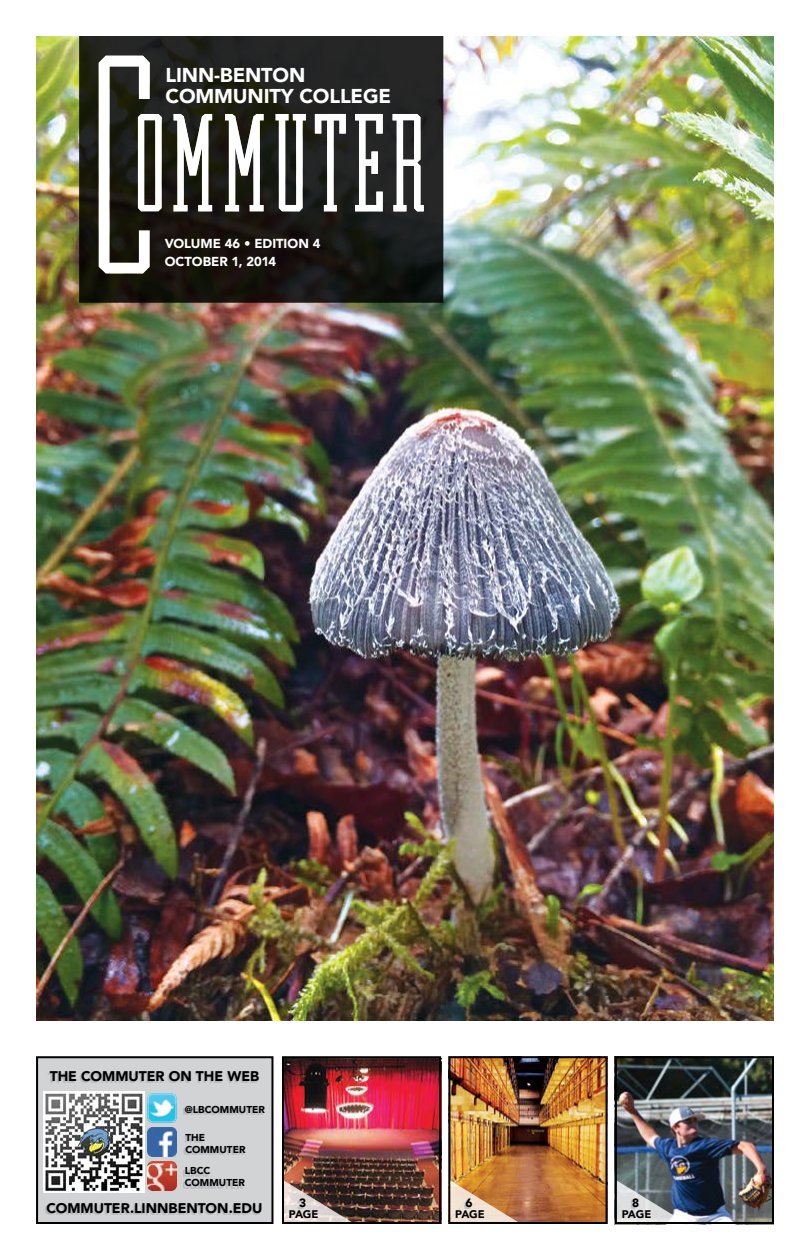
<style>
.page{position:relative;width:810px;height:1260px;background:#fff}
.page>*{position:absolute;margin:0;border:0;box-sizing:border-box;transform-origin:0 0}
.t1{font:900 20px "Avenir";color:#fff}
.t2{font:900 14px "Avenir";color:#000}
.t3{font:900 13px/18px "Avenir";color:#fff}
.t4{font:900 12px "Avenir";color:#000}
.t5{font:900 11px "Avenir";letter-spacing:-.03em;color:#000}
.t6{font:900 10px/12px "Avenir";letter-spacing:.005em;color:#000}
</style>
<div class="page">
<img style="left:285px;top:1059px;width:153px;height:162px">
<div style="left:282px;top:1056px;width:159px;height:168px;border:2px solid #000"></div>
<div style="left:36px;top:1056px;width:237px;height:168px;background:#d1d3d4;border:2px solid #000"></div>
<div style="left:44px;top:1205px;width:216px;height:10px;background:#aab0b7;opacity:.75"></div>
<div style="left:47px;top:1073px;width:211px;height:10px;background:#aab0b7;opacity:.75"></div>
<img style="left:43px;top:1091px;width:102px;height:101px">
<img style="left:148px;top:1161px;width:29px;height:29px">
<img style="left:148px;top:1094px;width:29px;height:28px">
<img style="left:148px;top:1128px;width:29px;height:28px">
<div style="left:183px;top:1108px;width:81px;height:7px;background:#aab0b7;opacity:.75"></div>
<div style="left:183px;top:1136px;width:61px;height:19px;background:#aab0b7;opacity:.75"></div>
<div style="left:183px;top:1170px;width:61px;height:19px;background:#aab0b7;opacity:.75"></div>
<img style="left:36px;top:36px;width:737px;height:984px">
<svg style="left:79px;top:36px;width:364px;height:267px;background:#1c1c18"></svg>
<svg style="left:174px;top:114px;width:38px;height:97px"></svg>
<svg style="left:225px;top:114px;width:39px;height:97px"></svg>
<svg style="left:276px;top:114px;width:30px;height:97px"></svg>
<svg style="left:315px;top:114px;width:31px;height:97px"></svg>
<svg style="left:355px;top:114px;width:28px;height:97px"></svg>
<svg style="left:393px;top:114px;width:31px;height:97px"></svg>
<svg style="left:99px;top:56px;width:63px;height:217px"></svg>
<img style="left:618px;top:1059px;width:153px;height:162px">
<div style="left:615px;top:1056px;width:159px;height:168px;border:2px solid #000"></div>
<svg style="left:617px;top:1181px;width:67px;height:41px;background:#9ea7b0"></svg>
<div style="left:631px;top:1200px;width:7px;height:9px;background:#aab0b7;opacity:.75"></div>
<img style="left:451px;top:1059px;width:154px;height:162px">
<div style="left:448px;top:1056px;width:160px;height:168px;border:2px solid #000"></div>
<svg style="left:450px;top:1181px;width:68px;height:41px;background:#d8ac82"></svg>
<svg style="left:284px;top:1181px;width:68px;height:41px;background:#93847e"></svg>
<div style="left:463px;top:1200px;width:8px;height:9px;background:#aab0b7;opacity:.75"></div>
<div style="left:297px;top:1200px;width:7px;height:9px;background:#aab0b7;opacity:.75"></div>
<h1 class="t1" style="left:166px;top:58px;width:13px">LINN</h1>
<h1 class="t1" style="left:214px;top:58px;width:21px">-BENTON</h1>
<h1 class="t1" style="left:166px;top:79px;width:16px">COMMUNIT</h1>
<h1 class="t1" style="left:281px;top:79px;width:32px">Y COLLE</h1>
<h1 class="t1" style="left:363px;top:79px;width:27px">GE</h1>
<p class="t3" style="left:165px;top:234px;width:157px">VOLUME 46 • EDITION 4<br>OCTOBER</p>
<p class="t3" style="left:232px;top:252px;width:46px">1, 2014</p>
<p class="t2" style="left:50px;top:1064px;width:211px">THE COMMUTER ON THE WEB</p>
<p class="t6" style="left:185px;top:1103px;width:16px">@LBC</p>
<p class="t6" style="left:212px;top:1103px;width:55px">OMMUTER</p>
<p class="t6" style="left:185px;top:1131px;width:62px">THE<br>COMMUTER</p>
<p class="t6" style="left:185px;top:1165px;width:62px">LBCC<br>COMMUTER</p>
<p class="t2" style="left:47px;top:1196px;width:218px">COMMUTER.LINNBENTON.EDU</p>
<p class="t4" style="left:299px;top:1193px;width:9px">3</p>
<p class="t4" style="left:466px;top:1193px;width:9px">6</p>
<p class="t5" style="left:289px;top:1205px;width:30px">PAGE</p>
<p class="t5" style="left:455px;top:1205px;width:30px">PAGE</p>
<p class="t4" style="left:632px;top:1193px;width:9px">8</p>
<p class="t5" style="left:622px;top:1205px;width:30px">PAGE</p>
</div>
